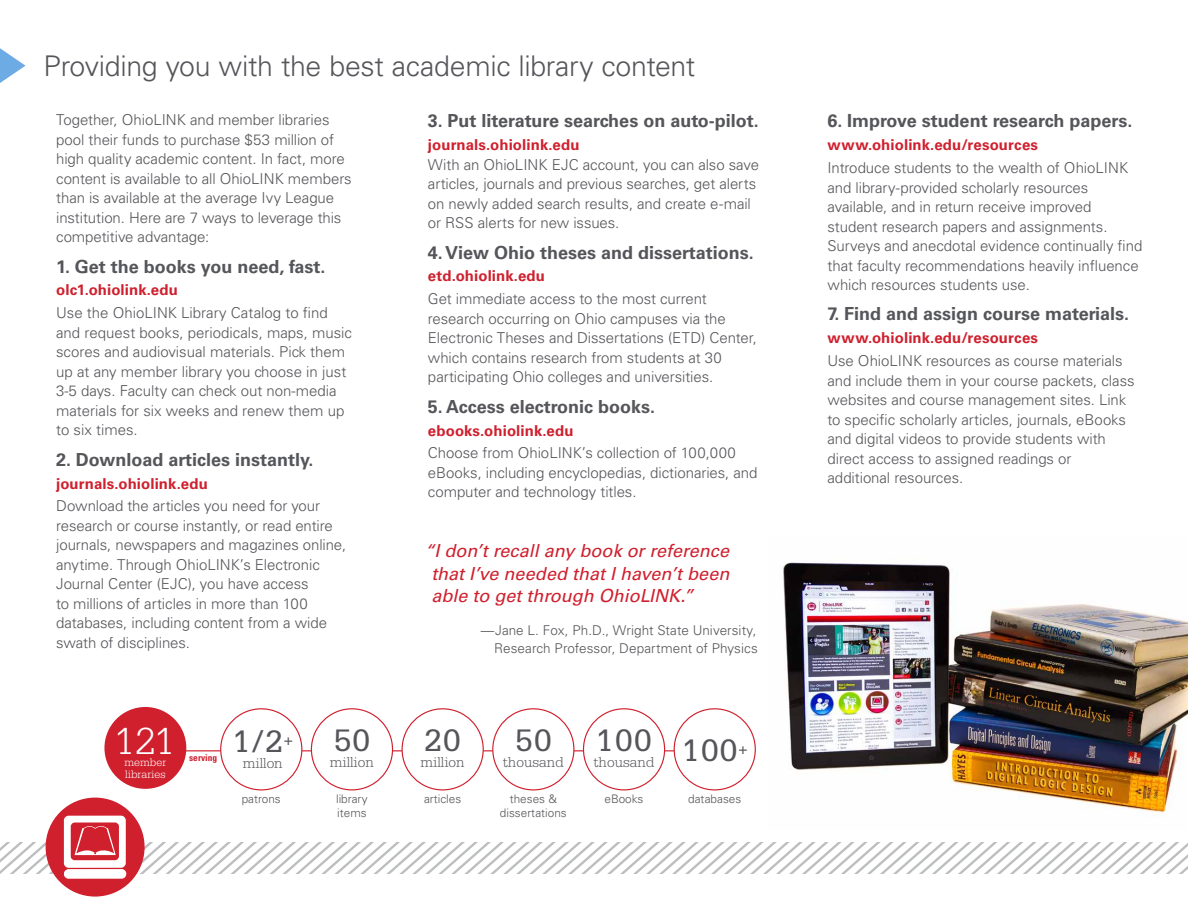
<style>
.page{position:relative;width:1188px;height:918px;background:#fff}
.page>*{position:absolute;margin:0;border:0;box-sizing:border-box;transform-origin:0 0}
.t1{font:300 39.9px "Serifa Std";color:#fff}
.t2{font:32.85px "Serifa Std";letter-spacing:.02em;color:#55565a}
.t3{font:300 28.5px "Univers LT Std";letter-spacing:-.01em;color:#55565a}
.t4{font:700 18px "Univers LT Std";color:#55565a}
.t5{font:italic 18px/22.5px "Univers LT Std";color:#cf202e;text-align:justify}
.t6{font:300 15.3px "Serifa Std";color:#55565a}
.t7{font:300 15px/19.5px "Univers LT Std";letter-spacing:-.005em;color:#55565a}
.t8{font:300 15px/19.5px "Univers LT Std";letter-spacing:-.005em;color:#56565a}
.t9{font:700 15px "Univers LT Std";letter-spacing:.005em;color:#cf202e}
.t10{font:300 13.5px/18px "Univers LT Std";letter-spacing:.005em;color:#55565a;text-align:right}
.t11{font:300 11.7px/14.1px "Univers LT Std";color:#55565a}
.t12{font:300 11.7px/12.9px "Serifa Std";color:#fff}
.t13{font:700 condensed 9.45px "Univers LT Std";color:#cf202e}
</style>
<div class="page">
<svg style="left:0;top:48px;width:26px;height:35px"></svg>
<img style="left:783px;top:562px;width:405px;height:251px">
<div style="left:46px;top:798px;width:99px;height:99px;background:#d0202e;border-radius:50%"></div>
<svg style="left:0;top:815px;width:1188px;height:64px"></svg>
<hr style="left:178px;top:750px;width:519px;height:1px;background:#d0202e">
<div style="left:104px;top:707px;width:82px;height:82px;background:#d0202e;border-radius:50%"></div>
<div style="left:674px;top:709px;width:81px;height:81px;background:#fff;border-radius:50%"></div>
<div style="left:674px;top:708px;width:82px;height:82px;border:1px solid #d0202e;border-radius:50%"></div>
<div style="left:584px;top:709px;width:81px;height:81px;background:#fff;border-radius:50%"></div>
<div style="left:583px;top:708px;width:82px;height:82px;border:1px solid #d0202e;border-radius:50%"></div>
<div style="left:493px;top:709px;width:81px;height:81px;background:#fff;border-radius:50%"></div>
<div style="left:492px;top:708px;width:82px;height:82px;border:1px solid #d0202e;border-radius:50%"></div>
<div style="left:402px;top:709px;width:81px;height:81px;background:#fff;border-radius:50%"></div>
<div style="left:402px;top:708px;width:82px;height:82px;border:1px solid #d0202e;border-radius:50%"></div>
<div style="left:311px;top:709px;width:82px;height:81px;background:#fff;border-radius:50%"></div>
<div style="left:311px;top:708px;width:82px;height:82px;border:1px solid #d0202e;border-radius:50%"></div>
<div style="left:221px;top:709px;width:81px;height:81px;background:#fff;border-radius:50%"></div>
<div style="left:220px;top:708px;width:82px;height:82px;border:1px solid #d0202e;border-radius:50%"></div>
<h3 class="t3" style="left:43px;top:48px;width:653px">Providing you with the best academic library content</h3>
<p class="t8" style="left:56px;top:110px;width:297px">Together, OhioLINK and member libraries pool their funds to purchase $53 million of high quality academic content. In fact, more content is available to all OhioLINK members than is available at the average Ivy League institution. Here are 7 ways to leverage this competitive advantage:</p>
<p class="t4" style="left:56px;top:256px;width:271px">1. Get the books you need, fast.</p>
<p class="t9" style="left:56px;top:281px;width:123px">olc1.ohiolink.edu</p>
<p class="t7" style="left:56px;top:303px;width:297px">Use the OhioLINK Library Catalog to find and request books, periodicals, maps, music scores and audiovisual materials. Pick them up at any member library you choose in just 3-5 days. Faculty can check out non-media materials for six weeks and renew them up to six times.</p>
<p class="t4" style="left:56px;top:449px;width:259px">2. Download articles instantly.</p>
<p class="t9" style="left:56px;top:475px;width:153px">journals.ohiolink.edu</p>
<p class="t7" style="left:56px;top:496px;width:292px">Download the articles you need for your research or course instantly, or read entire journals, newspapers and magazines online, anytime. Through OhioLINK’s Electronic Journal Center (EJC), you have access<br>to millions of articles in more than 100 databases, including content from a wide swath of disciplines.</p>
<p class="t4" style="left:428px;top:110px;width:333px">3. Put literature searches on auto-pilot.</p>
<p class="t9" style="left:428px;top:136px;width:153px">journals.ohiolink.edu</p>
<p class="t7" style="left:428px;top:155px;width:333px">With an OhioLINK EJC account, you can also save articles, journals and previous searches, get alerts on newly added search results, and create e-mail or RSS alerts for new issues.</p>
<p class="t4" style="left:428px;top:242px;width:328px">4. View Ohio theses and dissertations.</p>
<p class="t9" style="left:428px;top:267px;width:119px">etd.ohiolink.edu</p>
<p class="t7" style="left:428px;top:289px;width:331px">Get immediate access to the most current research occurring on Ohio campuses via the Electronic Theses and Dissertations (ETD) Center, which contains research from students at 30 participating Ohio colleges and universities.</p>
<p class="t4" style="left:428px;top:396px;width:229px">5. Access electronic books.</p>
<p class="t9" style="left:428px;top:422px;width:147px">ebooks.ohiolink.edu</p>
<p class="t7" style="left:428px;top:443px;width:331px">Choose from OhioLINK’s collection of 100,000 eBooks, including encyclopedias, dictionaries, and computer and technology titles.</p>
<p class="t5" style="left:431px;top:540px;width:300px;text-indent:-7px">“I don’t recall any book or reference that I’ve needed that I haven’t been able to get through OhioLINK.”</p>
<p class="t10" style="left:481px;top:621px;width:279px">—Jane L. Fox, Ph.D., Wright State University,<br>Research Professor, Department of Physics</p>
<h1 class="t1" style="left:115px;top:719px;width:61px">121</h1>
<p class="t12" style="left:125px;top:755px;width:43px">member libraries</p>
<p class="t13" style="left:189px;top:752px;width:30px">serving</p>
<h2 class="t2" style="left:233px;top:723px;width:62px">1/2<sup>+</sup></h2>
<p class="t6" style="left:243px;top:755px;width:41px">millon</p>
<p class="t11" style="left:242px;top:792px;width:41px">patrons</p>
<h2 class="t2" style="left:333px;top:722px;width:39px">50</h2>
<p class="t6" style="left:330px;top:754px;width:46px">million</p>
<p class="t11" style="left:336px;top:792px;width:33px">library items</p>
<h2 class="t2" style="left:424px;top:722px;width:39px">20</h2>
<p class="t6" style="left:421px;top:754px;width:46px">million</p>
<p class="t11" style="left:424px;top:792px;width:39px">articles</p>
<h2 class="t2" style="left:515px;top:722px;width:39px">50</h2>
<p class="t6" style="left:503px;top:754px;width:63px">thousand</p>
<h2 class="t2" style="left:596px;top:722px;width:58px">100</h2>
<p class="t6" style="left:593px;top:754px;width:63px">thousand</p>
<p class="t11" style="left:510px;top:792px;width:49px">theses &amp;</p>
<p class="t11" style="left:605px;top:792px;width:40px">eBooks</p>
<p class="t11" style="left:500px;top:806px;width:68px">dissertations</p>
<h2 class="t2" style="left:682px;top:732px;width:68px">100<sup>+</sup></h2>
<p class="t11" style="left:688px;top:792px;width:55px">databases</p>
<p class="t4" style="left:828px;top:110px;width:306px">6. Improve student research papers.</p>
<p class="t9" style="left:828px;top:136px;width:212px">www.ohiolink.edu/resources</p>
<p class="t7" style="left:828px;top:158px;width:316px">Introduce students to the wealth of OhioLINK and library-provided scholarly resources available, and in return receive improved student research papers and assignments.<br>Surveys and anecdotal evidence continually find that faculty recommendations heavily influence which resources students use.</p>
<p class="t4" style="left:828px;top:304px;width:303px">7. Find and assign course materials.</p>
<p class="t9" style="left:828px;top:329px;width:212px">www.ohiolink.edu/resources</p>
<p class="t7" style="left:828px;top:351px;width:309px">Use OhioLINK resources as course materials and include them in your course packets, class websites and course management sites. Link to specific scholarly articles, journals, eBooks and digital videos to provide students with direct access to assigned readings or additional resources.</p>
</div>
